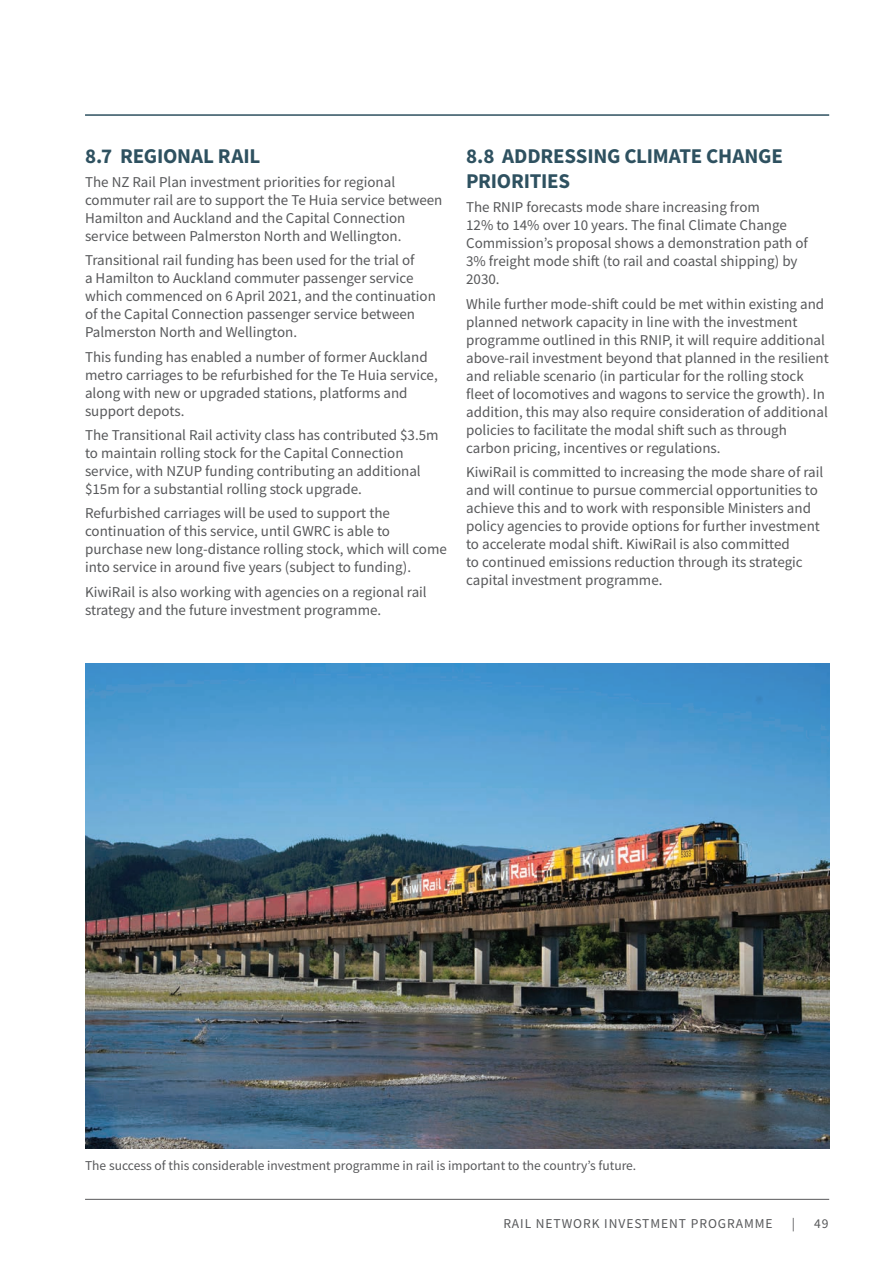
<style>
.page{position:relative;width:893px;height:1263px;background:#fff}
.page>*{position:absolute;margin:0;border:0;box-sizing:border-box;transform-origin:0 0}
.t1{font:700 21px/25.2px "Source Sans Pro";letter-spacing:-.01em;color:#2e5160}
.t2{font:15px/18px "Source Sans Pro";color:#57585a}
.t3{font:13.5px "Source Sans Pro";color:#57585a}
.t4{font:13.5px "Source Sans Pro";letter-spacing:.07em;color:#57585a}
</style>
<div class="page">
<hr style="left:85px;top:114px;width:744px;height:2px;background:#2e5160">
<hr style="left:85px;top:1199px;width:744px;height:1px;background:#57585a">
<img style="left:85px;top:663px;width:744px;height:485px">
<h1 class="t1" style="left:85px;top:143px;width:177px">8.7 REGIONAL RAIL</h1>
<p class="t2" style="left:85px;top:173px;width:359px">The NZ Rail Plan investment priorities for regional commuter rail are to support the Te Huia service between Hamilton and Auckland and the Capital Connection service between Palmerston North and Wellington.</p>
<p class="t2" style="left:85px;top:251px;width:352px">Transitional rail funding has been used for the trial of<br>a Hamilton to Auckland commuter passenger service which commenced on 6 April 2021, and the continuation of the Capital Connection passenger service between Palmerston North and Wellington.</p>
<p class="t2" style="left:85px;top:348px;width:354px">This funding has enabled a number of former Auckland metro carriages to be refurbished for the Te Huia service, along with new or upgraded stations, platforms and support depots.</p>
<p class="t2" style="left:85px;top:426px;width:355px">The Transitional Rail activity class has contributed $3.5m to maintain rolling stock for the Capital Connection service, with NZUP funding contributing an additional $15m for a substantial rolling stock upgrade.</p>
<p class="t2" style="left:85px;top:504px;width:363px">Refurbished carriages will be used to support the continuation of this service, until GWRC is able to purchase new long-distance rolling stock, which will come into service in around five years (subject to funding).</p>
<p class="t2" style="left:85px;top:583px;width:343px">KiwiRail is also working with agencies on a regional rail strategy and the future investment programme.</p>
<h1 class="t1" style="left:466px;top:143px;width:318px">8.8 ADDRESSING CLIMATE CHANGE<br>PRIORITIES</h1>
<p class="t2" style="left:466px;top:198px;width:343px">The RNIP forecasts mode share increasing from<br>12% to 14% over 10 years. The final Climate Change Commission’s proposal shows a demonstration path of 3% freight mode shift (to rail and coastal shipping) by 2030.</p>
<p class="t2" style="left:466px;top:294px;width:364px">While further mode-shift could be met within existing and planned network capacity in line with the investment programme outlined in this RNIP, it will require additional above-rail investment beyond that planned in the resilient and reliable scenario (in particular for the rolling stock fleet of locomotives and wagons to service the growth). In addition, this may also require consideration of additional policies to facilitate the modal shift such as through carbon pricing, incentives or regulations.</p>
<p class="t2" style="left:466px;top:463px;width:359px">KiwiRail is committed to increasing the mode share of rail and will continue to pursue commercial opportunities to achieve this and to work with responsible Ministers and policy agencies to provide options for further investment to accelerate modal shift. KiwiRail is also committed<br>to continued emissions reduction through its strategic capital investment programme.</p>
<p class="t3" style="left:85px;top:1157px;width:553px">The success of this considerable investment programme in rail is important to the country’s future.</p>
<p class="t4" style="left:503px;top:1215px;width:271px">RAIL NETWORK INVESTMENT PROGRAMME</p>
<p class="t3" style="left:792px;top:1215px;width:5px">|</p>
<p class="t3" style="left:814px;top:1215px;width:16px">49</p>
</div>
